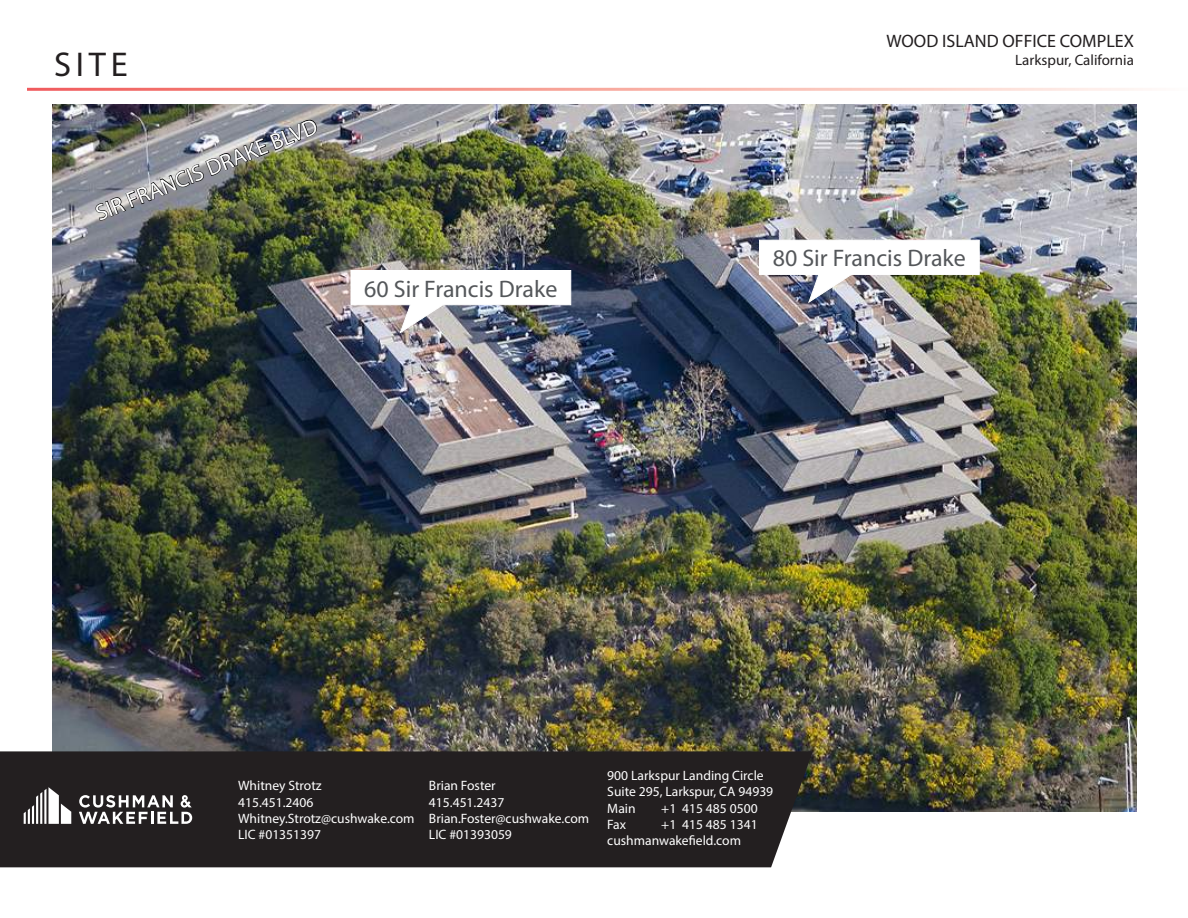
<style>
.page{position:relative;width:1188px;height:918px;background:#fff}
.page>*{position:absolute;margin:0;border:0;box-sizing:border-box;transform-origin:0 0}
.t1{font:34.5px "Myriad Pro";color:#231f20}
.t2{font:24px "Myriad Pro";color:#54575a}
.t3{font:22.5px "Myriad Pro";color:#fff}
.t4{font:18px "Myriad Pro";color:#231f20}
.t5{font:15px "Myriad Pro";color:#231f20}
.t6{font:13.65px/16.4px "Myriad Pro";color:#fff}
</style>
<div class="page">
<img style="left:52px;top:104px;width:1085px;height:708px">
<img style="left:350px;top:270px;width:222px;height:65px">
<img style="left:759px;top:239px;width:221px;height:66px">
<img style="left:95px;top:119px;width:222px;height:102px">
<div style="left:0;top:751px;width:813px;height:116px;background:#231f20"></div>
<svg style="left:24px;top:787px;width:47px;height:37px"></svg>
<svg style="left:79px;top:795px;width:113px;height:29px"></svg>
<h1 class="t1" style="left:54px;top:43px;width:75px">SITE</h1>
<h3 class="t3" style="left:91px;top:201px;width:239px;rotate:-22deg">SIR FRANCIS DRAKE BLVD</h3>
<h2 class="t2" style="left:364px;top:274px;width:195px">60 Sir Francis Drake</h2>
<h3 class="t4" style="left:886px;top:30px;width:249px">WOOD ISLAND OFFICE COMPLEX</h3>
<p class="t5" style="left:1015px;top:51px;width:120px">Larkspur, California</p>
<h2 class="t2" style="left:773px;top:244px;width:195px">80 Sir Francis Drake</h2>
<p class="t6" style="left:238px;top:777px;width:178px">Whitney Strotz<br>415.451.2406<br>Whitney.Strotz@cushwake.com<br>LIC #01351397</p>
<p class="t6" style="left:429px;top:777px;width:162px">Brian Foster<br>415.451.2437<br>Brian.Foster@cushwake.com<br>LIC #01393059</p>
<p class="t6" style="left:607px;top:767px;width:167px">900 Larkspur Landing Circle<br>Suite 295, Larkspur, CA 94939<br>Main</p>
<p class="t6" style="left:661px;top:800px;width:98px">+1 415 485 0500</p>
<p class="t6" style="left:607px;top:816px;width:20px">Fax</p>
<p class="t6" style="left:607px;top:816px;width:152px;text-indent:54px">+1 415 485 1341 cushmanwakefield.com</p>
</div>
